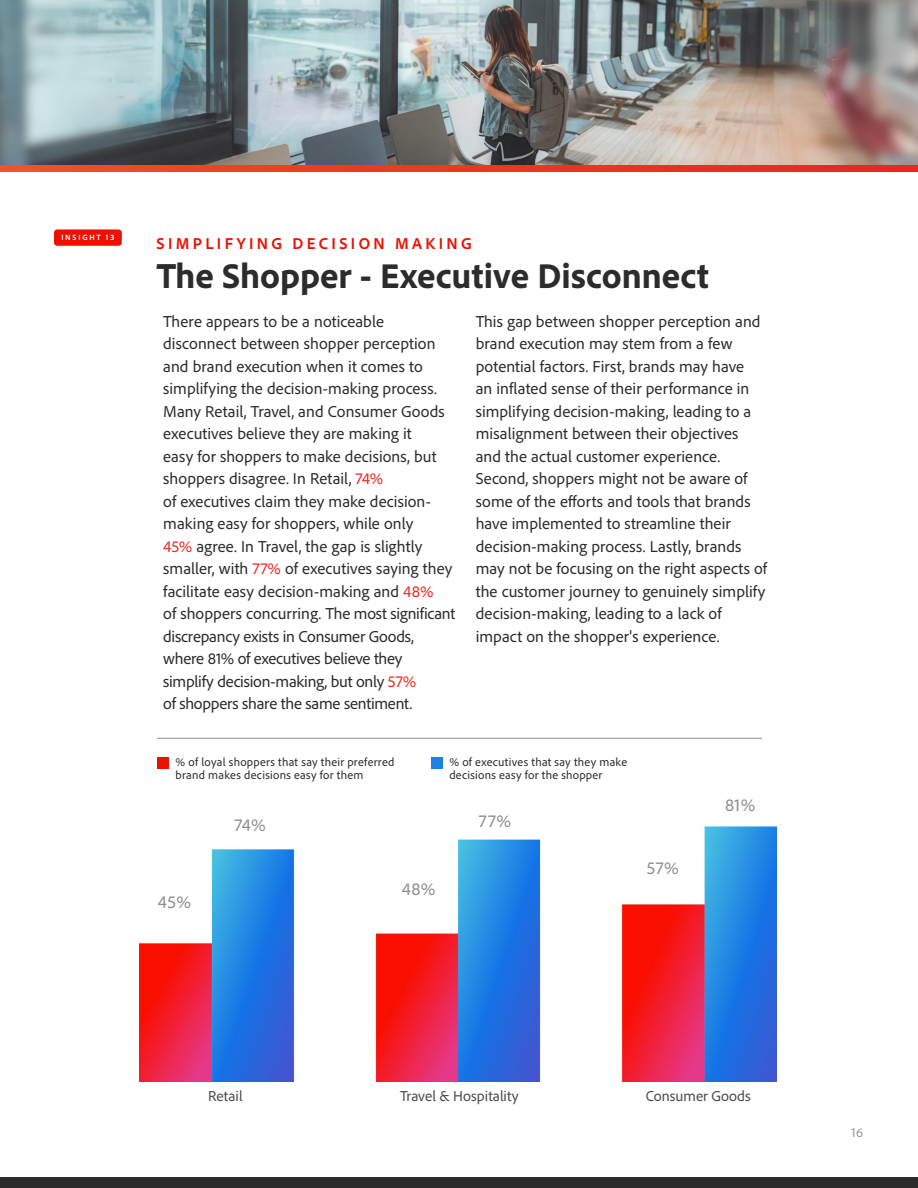
<style>
.page{position:relative;width:918px;height:1188px;background:#fff}
.page>*{position:absolute;margin:0;border:0;box-sizing:border-box;transform-origin:0 0}
.H1{font:800 36px "Adobe Clean";color:#2c2c2c}
.Stats_Body{font:18px "Adobe Clean";letter-spacing:.03em;color:#8e8e8e}
.Body{font:16.5px/22.5px "Adobe Clean";color:#2c2c2c}
.Eyebrow{font:700 16.5px "Adobe Clean";letter-spacing:.205em;color:#eb1000}
.Stats_Item{font:15px "Adobe Clean";color:#4c4c4c}
.Page_Number{font:13.5px "Adobe Clean";color:#939698}
.Stats_Body-2{font:12px/13.5px "Adobe Clean";letter-spacing:.02em;color:#2c2c2c}
.Eyebrow-2{font:700 7.95px "Adobe Clean";letter-spacing:.225em;color:#fff}
.s1{color:#ee2a23}
</style>
<div class="page">
<img style="left:139px;top:826px;width:638px;height:255px">
<img style="left:0;top:0;width:918px;height:166px">
<div style="left:0;top:1178px;width:918px;height:10px;background:#2c2c2c"></div>
<div style="left:54px;top:229px;width:68px;height:17px;background:#eb1000;border-radius:3px"></div>
<hr style="left:157px;top:738px;width:605px;height:1px;background:#8e8e8e">
<svg style="left:0;top:166px;width:918px;height:6px;background:#ed3827"></svg>
<div style="left:157px;top:757px;width:11px;height:12px;background:#eb1000"></div>
<div style="left:431px;top:757px;width:12px;height:12px;background:#1d80e6"></div>
<p class="Eyebrow-2" style="left:61px;top:232px;width:55px">INSIGHT 13</p>
<p class="Eyebrow" style="left:157px;top:232px;width:317px">SIMPLIFYING DECISION MAKING</p>
<p class="H1" style="left:157px;top:252px;width:554px">The Shopper - Executive Disconnect</p>
<p class="Body" style="left:163px;top:310px;width:294px">There appears to be a noticeable disconnect between shopper perception and brand execution when it comes to simplifying the decision-making process.<br>Many Retail, Travel, and Consumer Goods executives believe they are making it<br>easy for shoppers to make decisions, but shoppers disagree. In Retail, <span class="s1">74%<br></span>of executives claim they make decision&shy;making easy for shoppers, while only<br><span class="s1">45%</span> agree. In Travel, the gap is slightly smaller, with <span class="s1">77%</span> of executives saying they facilitate easy decision-making and <span class="s1">48%<br></span>of shoppers concurring. The most significant discrepancy exists in Consumer Goods, where 81% of executives believe they simplify decision-making, but only <span class="s1">57%<br></span>of shoppers share the same sentiment.</p>
<p class="Body" style="left:476px;top:310px;width:293px">This gap between shopper perception and brand execution may stem from a few potential factors. First, brands may have<br>an inflated sense of their performance in simplifying decision-making, leading to a misalignment between their objectives and the actual customer experience.<br>Second, shoppers might not be aware of some of the efforts and tools that brands have implemented to streamline their decision-making process. Lastly, brands may not be focusing on the right aspects of the customer journey to genuinely simplify decision-making, leading to a lack of impact on the shopper's experience.</p>
<p class="Stats_Body-2" style="left:176px;top:755px;width:220px">% of loyal shoppers that say their preferred brand makes decisions easy for them</p>
<p class="Stats_Body-2" style="left:449px;top:755px;width:179px">% of executives that say they make decisions easy for the shopper</p>
<p class="Stats_Body" style="left:158px;top:890px;width:35px">45%</p>
<p class="Stats_Body" style="left:234px;top:814px;width:33px">74%</p>
<p class="Stats_Body" style="left:402px;top:877px;width:35px">48%</p>
<p class="Stats_Body" style="left:479px;top:809px;width:34px">77%</p>
<p class="Stats_Body" style="left:647px;top:857px;width:33px">57%</p>
<p class="Stats_Body" style="left:725px;top:793px;width:32px">81%</p>
<p class="Stats_Item" style="left:208px;top:1086px;width:36px">Retail</p>
<p class="Stats_Item" style="left:400px;top:1086px;width:120px">Travel &amp; Hospitality</p>
<p class="Stats_Item" style="left:646px;top:1086px;width:107px">Consumer Goods</p>
<p class="Page_Number" style="left:852px;top:1124px;width:13px">16</p>
</div>
